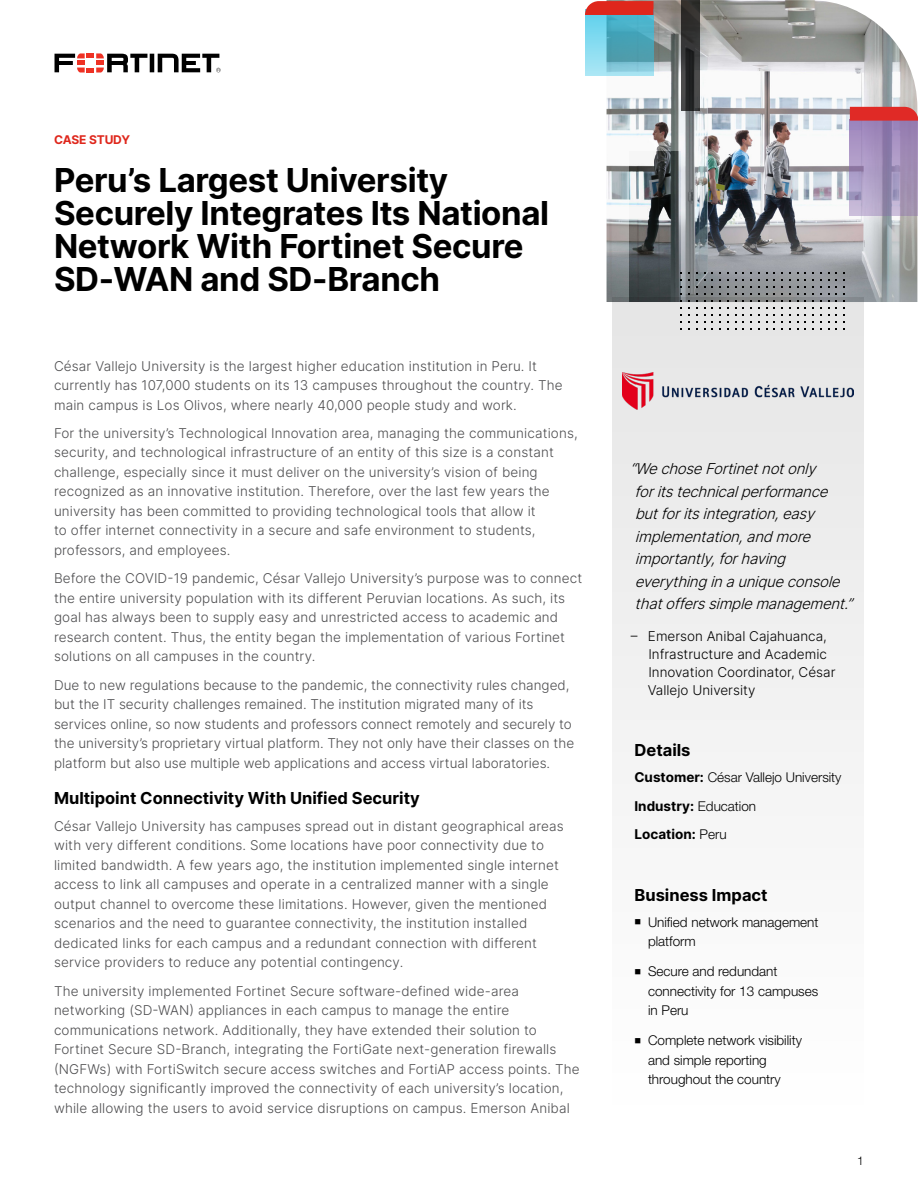
<style>
.page{position:relative;width:918px;height:1188px;background:#fff}
.page>*{position:absolute;margin:0;border:0;box-sizing:border-box;transform-origin:0 0}
.t1{font:700 33px/33px "Inter";letter-spacing:-.01em;color:#000}
.t2{font:700 16.5px "Inter";color:#000}
.t3{font:italic 300 15px/22.5px "Inter";color:#000}
.t4{font:300 13.5px/19.5px "Inter";letter-spacing:.01em;color:#4d4d4f}
.t5{font:300 13.5px/19.5px "Helvetica Neue LT Pro";color:#000}
.t6{font:300 13.5px/18px "Inter";color:#000}
.t7{font:700 13.5px/28.3px "Inter";color:#000}
.t8{font:700 12px "Inter";letter-spacing:-.01em;color:#df271c}
.t9{font:300 12px "Helvetica Neue LT Pro";color:#000}
.s1{font-family:"Inter";font-weight:700}
.s2{font-family:"Helvetica Neue LT Pro";font-weight:300}
</style>
<div class="page">
<img style="left:607px;top:0;width:310px;height:302px">
<svg style="left:681px;top:0;width:18px;height:111px;background:#313131"></svg>
<svg style="left:629px;top:152px;width:51px;height:145px;background:#626769"></svg>
<svg style="left:585px;top:15px;width:69px;height:61px;background:#68bdd1"></svg>
<svg style="left:585px;top:1px;width:69px;height:14px"></svg>
<svg style="left:850px;top:121px;width:68px;height:95px;background:#a392bb"></svg>
<svg style="left:850px;top:107px;width:68px;height:14px"></svg>
<svg style="left:55px;top:53px;width:166px;height:20px"></svg>
<div style="left:612px;top:297px;width:252px;height:817px;background:#f3f3f3"></div>
<img style="left:623px;top:373px;width:230px;height:36px">
<p class="t8" style="left:54px;top:130px;width:78px">CASE STUDY</p>
<h1 class="t1" style="left:54px;top:162px;width:497px">Peru’s Largest University<br>Securely Integrates Its National<br>Network With Fortinet Secure<br>SD-WAN and SD-Branch</h1>
<p class="t4" style="left:54px;top:356px;width:510px">César Vallejo University is the largest higher education institution in Peru. It currently has 107,000 students on its 13 campuses throughout the country. The main campus is Los Olivos, where nearly 40,000 people study and work.</p>
<p class="t4" style="left:54px;top:423px;width:525px">For the university’s Technological Innovation area, managing the communications, security, and technological infrastructure of an entity of this size is a constant challenge, especially since it must deliver on the university’s vision of being recognized as an innovative institution. Therefore, over the last few years the university has been committed to providing technological tools that allow it<br>to offer internet connectivity in a secure and safe environment to students, professors, and employees.</p>
<p class="t4" style="left:54px;top:568px;width:530px">Before the COVID-19 pandemic, César Vallejo University’s purpose was to connect the entire university population with its different Peruvian locations. As such, its goal has always been to supply easy and unrestricted access to academic and research content. Thus, the entity began the implementation of various Fortinet solutions on all campuses in the country.</p>
<p class="t4" style="left:54px;top:675px;width:522px">Due to new regulations because to the pandemic, the connectivity rules changed, but the IT security challenges remained. The institution migrated many of its services online, so now students and professors connect remotely and securely to the university’s proprietary virtual platform. They not only have their classes on the platform but also use multiple web applications and access virtual laboratories.</p>
<p class="t2" style="left:54px;top:786px;width:367px">Multipoint Connectivity With Unified Security</p>
<p class="t4" style="left:54px;top:816px;width:511px">César Vallejo University has campuses spread out in distant geographical areas with very different conditions. Some locations have poor connectivity due to limited bandwidth. A few years ago, the institution implemented single internet access to link all campuses and operate in a centralized manner with a single output channel to overcome these limitations. However, given the mentioned scenarios and the need to guarantee connectivity, the institution installed dedicated links for each campus and a redundant connection with different service providers to reduce any potential contingency.</p>
<p class="t4" style="left:54px;top:981px;width:527px">The university implemented Fortinet Secure software-defined wide-area networking (SD-WAN) appliances in each campus to manage the entire communications network. Additionally, they have extended their solution to Fortinet Secure SD-Branch, integrating the FortiGate next-generation firewalls (NGFWs) with FortiSwitch secure access switches and FortiAP access points. The technology significantly improved the connectivity of each university’s location, while allowing the users to avoid service disruptions on campus. Emerson Anibal</p>
<p class="t3" style="left:630px;top:457px;width:229px">“WechoseFortinetnotonly foritstechnicalperformance butforitsintegration,easy implementation,andmore importantly,forhaving everythinginauniqueconsole thatofferssimplemanagement.”</p>
<p class="t6" style="left:648px;top:627px;width:189px;text-indent:-17px">– Emerson Anibal Cajahuanca,<br>Infrastructure and Academic<br>Innovation Coordinator, César<br>Vallejo University</p>
<p class="t2" style="left:634px;top:738px;width:58px">Details</p>
<p class="t5" style="left:634px;top:768px;width:209px"><span class="s1">Customer:</span> César Vallejo University</p>
<p class="t7" style="left:634px;top:791px;width:123px">Industry: <span class="s2">Education<br></span>Location: <span class="s2">Peru</span></p>
<p class="t2" style="left:634px;top:883px;width:135px">Business Impact</p>
<p class="t5" style="left:648px;top:912px;width:172px;text-indent:-14px">■ Unified network management platform</p>
<p class="t5" style="left:648px;top:961px;width:172px;text-indent:-14px">■ Secure and redundant connectivity for 13 campuses in Peru</p>
<p class="t5" style="left:648px;top:1030px;width:156px;text-indent:-14px">■ Complete network visibility and simple reporting throughout the country</p>
<p class="t9" style="left:857px;top:1154px;width:8px">1</p>
</div>
